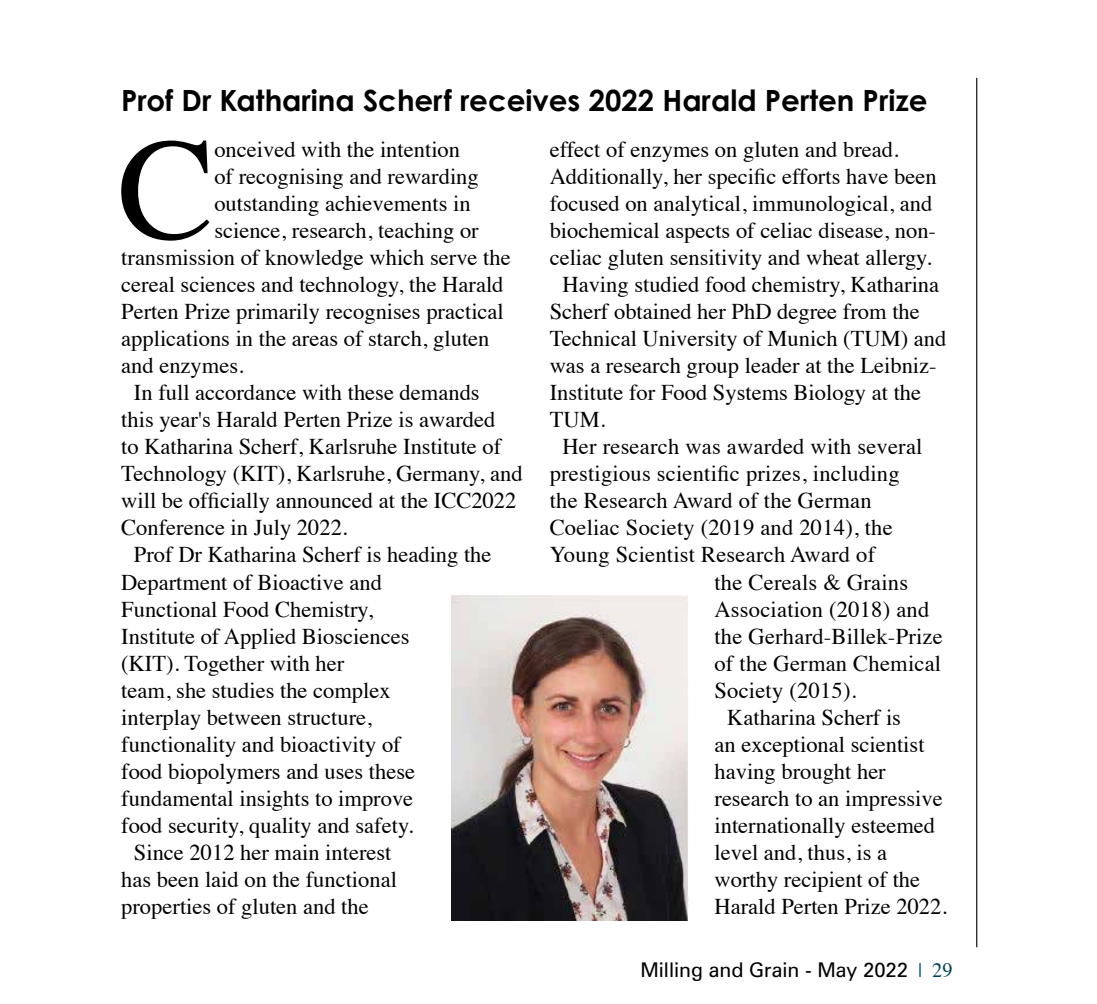
<style>
.page{position:relative;width:1097px;height:1004px;background:#fff}
.page>*{position:absolute;margin:0;border:0;box-sizing:border-box;transform-origin:0 0}
.t1{font:144.9px "Times";color:#000}
.t2{font:700 29.25px "Century Gothic Pro";color:#000}
.t3{font:22.5px "Times";color:#000}
.t4{font:20.25px "Zurich BT";color:#000}
.s1{font-family:"Times";color:#00557e}
.s2{font-family:"Times";color:#004257}
</style>
<div class="page">
<img style="left:451px;top:595px;width:238px;height:325px">
<hr style="left:976px;top:78px;width:1px;height:869px;background:#000">
<h2 class="t2" style="left:121px;top:82px;width:807px">Prof Dr Katharina Scherf receives 2022 Harald Perten Prize</h2>
<h1 class="t1" style="left:118px;top:54px;width:98px">C</h1>
<p class="t3" style="left:214px;top:128px;width:247px">onceived with the intention</p>
<p class="t3" style="left:549px;top:128px;width:350px">effect of enzymes on gluten and bread.</p>
<p class="t3" style="left:549px;top:155px;width:388px">Additionally, her specific efforts have been</p>
<p class="t3" style="left:549px;top:182px;width:384px">focused on analytical, immunological, and</p>
<p class="t3" style="left:549px;top:209px;width:388px">biochemical aspects of celiac disease, non-</p>
<p class="t3" style="left:549px;top:236px;width:383px">celiac gluten sensitivity and wheat allergy.</p>
<p class="t3" style="left:562px;top:263px;width:378px">Having studied food chemistry, Katharina</p>
<p class="t3" style="left:549px;top:290px;width:371px">Scherf obtained her PhD degree from the</p>
<p class="t3" style="left:549px;top:317px;width:398px">Technical University of Munich (TUM) and</p>
<p class="t3" style="left:549px;top:344px;width:388px">was a research group leader at the Leibniz-</p>
<p class="t3" style="left:549px;top:371px;width:373px">Institute for Food Systems Biology at the</p>
<p class="t3" style="left:549px;top:398px;width:57px">TUM.</p>
<p class="t3" style="left:562px;top:425px;width:361px">Her research was awarded with several</p>
<p class="t3" style="left:549px;top:452px;width:351px">prestigious scientific prizes, including</p>
<p class="t3" style="left:549px;top:479px;width:323px">the Research Award of the German</p>
<p class="t3" style="left:549px;top:506px;width:344px">Coeliac Society (2019 and 2014), the</p>
<p class="t3" style="left:549px;top:533px;width:327px">Young Scientist Research Award of</p>
<p class="t3" style="left:714px;top:560px;width:195px">the Cereals &amp; Grains</p>
<p class="t3" style="left:714px;top:587px;width:216px">Association (2018) and</p>
<p class="t3" style="left:714px;top:614px;width:230px">the Gerhard-Billek-Prize</p>
<p class="t3" style="left:714px;top:641px;width:228px">of the German Chemical</p>
<p class="t3" style="left:714px;top:668px;width:143px">Society (2015).</p>
<p class="t3" style="left:727px;top:695px;width:175px">Katharina Scherf is</p>
<p class="t3" style="left:714px;top:722px;width:211px">an exceptional scientist</p>
<p class="t3" style="left:714px;top:749px;width:173px">having brought her</p>
<p class="t3" style="left:714px;top:776px;width:230px">research to an impressive</p>
<p class="t3" style="left:714px;top:803px;width:222px">internationally esteemed</p>
<p class="t3" style="left:714px;top:830px;width:174px">level and, thus, is a</p>
<p class="t3" style="left:714px;top:857px;width:207px">worthy recipient of the</p>
<p class="t3" style="left:714px;top:884px;width:234px">Harald Perten Prize 2022.</p>
<p class="t3" style="left:214px;top:155px;width:266px">of recognising and rewarding</p>
<p class="t3" style="left:214px;top:182px;width:258px">outstanding achievements in</p>
<p class="t3" style="left:214px;top:209px;width:266px">science, research, teaching or</p>
<p class="t3" style="left:121px;top:236px;width:391px">transmission of knowledge which serve the</p>
<p class="t3" style="left:121px;top:263px;width:384px">cereal sciences and technology, the Harald</p>
<p class="t3" style="left:121px;top:290px;width:384px">Perten Prize primarily recognises practical</p>
<p class="t3" style="left:121px;top:317px;width:370px">applications in the areas of starch, gluten</p>
<p class="t3" style="left:121px;top:344px;width:124px">and enzymes.</p>
<p class="t3" style="left:134px;top:371px;width:347px">In full accordance with these demands</p>
<p class="t3" style="left:121px;top:398px;width:375px">this year's Harald Perten Prize is awarded</p>
<p class="t3" style="left:121px;top:425px;width:381px">to Katharina Scherf, Karlsruhe Institute of</p>
<p class="t3" style="left:121px;top:452px;width:403px">Technology (KIT), Karlsruhe, Germany, and</p>
<p class="t3" style="left:121px;top:479px;width:396px">will be officially announced at the ICC2022</p>
<p class="t3" style="left:121px;top:506px;width:228px">Conference in July 2022.</p>
<p class="t3" style="left:134px;top:533px;width:359px">Prof Dr Katharina Scherf is heading the</p>
<p class="t3" style="left:121px;top:560px;width:262px">Department of Bioactive and</p>
<p class="t3" style="left:121px;top:587px;width:253px">Functional Food Chemistry,</p>
<p class="t3" style="left:121px;top:614px;width:290px">Institute of Applied Biosciences</p>
<p class="t3" style="left:121px;top:641px;width:224px">(KIT). Together with her</p>
<p class="t3" style="left:121px;top:668px;width:271px">team, she studies the complex</p>
<p class="t3" style="left:121px;top:695px;width:252px">interplay between structure,</p>
<p class="t3" style="left:121px;top:722px;width:281px">functionality and bioactivity of</p>
<p class="t3" style="left:121px;top:749px;width:295px">food biopolymers and uses these</p>
<p class="t3" style="left:121px;top:776px;width:293px">fundamental insights to improve</p>
<p class="t3" style="left:121px;top:803px;width:293px">food security, quality and safety.</p>
<p class="t3" style="left:134px;top:830px;width:259px">Since 2012 her main interest</p>
<p class="t3" style="left:121px;top:857px;width:277px">has been laid on the functional</p>
<p class="t3" style="left:121px;top:884px;width:249px">properties of gluten and the</p>
<p class="t4" style="left:640px;top:957px;width:313px">Milling and Grain - May 2022 <span class="s1">|</span> <span class="s2">29</span></p>
</div>
